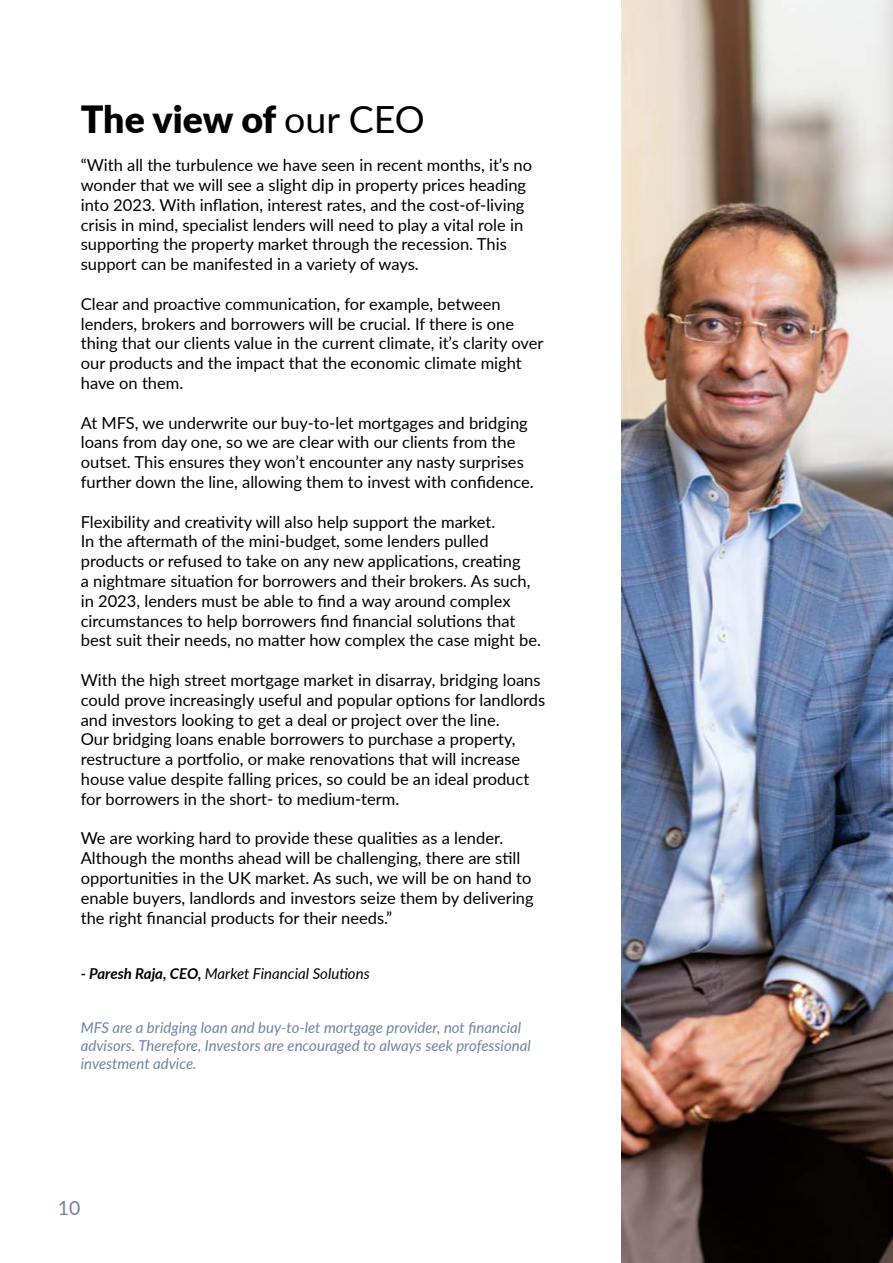
<style>
.page{position:relative;width:893px;height:1263px;background:#fff}
.page>*{position:absolute;margin:0;border:0;box-sizing:border-box;transform-origin:0 0}
.t1{font:900 37.5px "Lato";letter-spacing:-.005em;color:#000}
.t2{font:19.5px "Lato";color:#7381a4}
.t3{font:16.5px/19.8px "Lato";color:#000}
.t4{font:italic 15px/18px "Lato";color:#7381a4}
.t5{font:italic 15px "Lato";color:#000}
.s1{font-weight:400}
.s2{font-weight:700}
</style>
<div class="page">
<img style="left:621px;top:0;width:272px;height:1263px">
<h1 class="t1" style="left:81px;top:91px;width:346px">The view of <span class="s1">our CEO</span></h1>
<p class="t3" style="left:81px;top:155px;width:453px">“With all the turbulence we have seen in recent months, it’s no wonder that we will see a slight dip in property prices heading into 2023. With inflation, interest rates, and the cost-of-living crisis in mind, specialist lenders will need to play a vital role in supporting the property market through the recession. This support can be manifested in a variety of ways.</p>
<p class="t3" style="left:81px;top:293px;width:464px">Clear and proactive communication, for example, between lenders, brokers and borrowers will be crucial. If there is one thing that our clients value in the current climate, it’s clarity over our products and the impact that the economic climate might have on them.</p>
<p class="t3" style="left:81px;top:412px;width:454px">At MFS, we underwrite our buy-to-let mortgages and bridging loans from day one, so we are clear with our clients from the outset. This ensures they won’t encounter any nasty surprises further down the line, allowing them to invest with confidence.</p>
<p class="t3" style="left:81px;top:511px;width:462px">Flexibility and creativity will also help support the market.<br>In the aftermath of the mini-budget, some lenders pulled products or refused to take on any new applications, creating<br>a nightmare situation for borrowers and their brokers. As such, in 2023, lenders must be able to find a way around complex circumstances to help borrowers find financial solutions that best suit their needs, no matter how complex the case might be.</p>
<p class="t3" style="left:81px;top:669px;width:466px">With the high street mortgage market in disarray, bridging loans could prove increasingly useful and popular options for landlords and investors looking to get a deal or project over the line.<br>Our bridging loans enable borrowers to purchase a property, restructure a portfolio, or make renovations that will increase house value despite falling prices, so could be an ideal product for borrowers in the short- to medium-term.</p>
<p class="t3" style="left:81px;top:828px;width:454px">We are working hard to provide these qualities as a lender.<br>Although the months ahead will be challenging, there are still opportunities in the UK market. As such, we will be on hand to enable buyers, landlords and investors seize them by delivering the right financial products for their needs.”</p>
<p class="t5" style="left:81px;top:963px;width:290px"><span class="s2">- Paresh Raja, CEO,</span> Market Financial Solutions</p>
<p class="t4" style="left:81px;top:1018px;width:451px">MFS are a bridging loan and buy-to-let mortgage provider, not financial advisors. Therefore, Investors are encouraged to always seek professional investment advice.</p>
<p class="t2" style="left:58px;top:1194px;width:24px">10</p>
</div>
